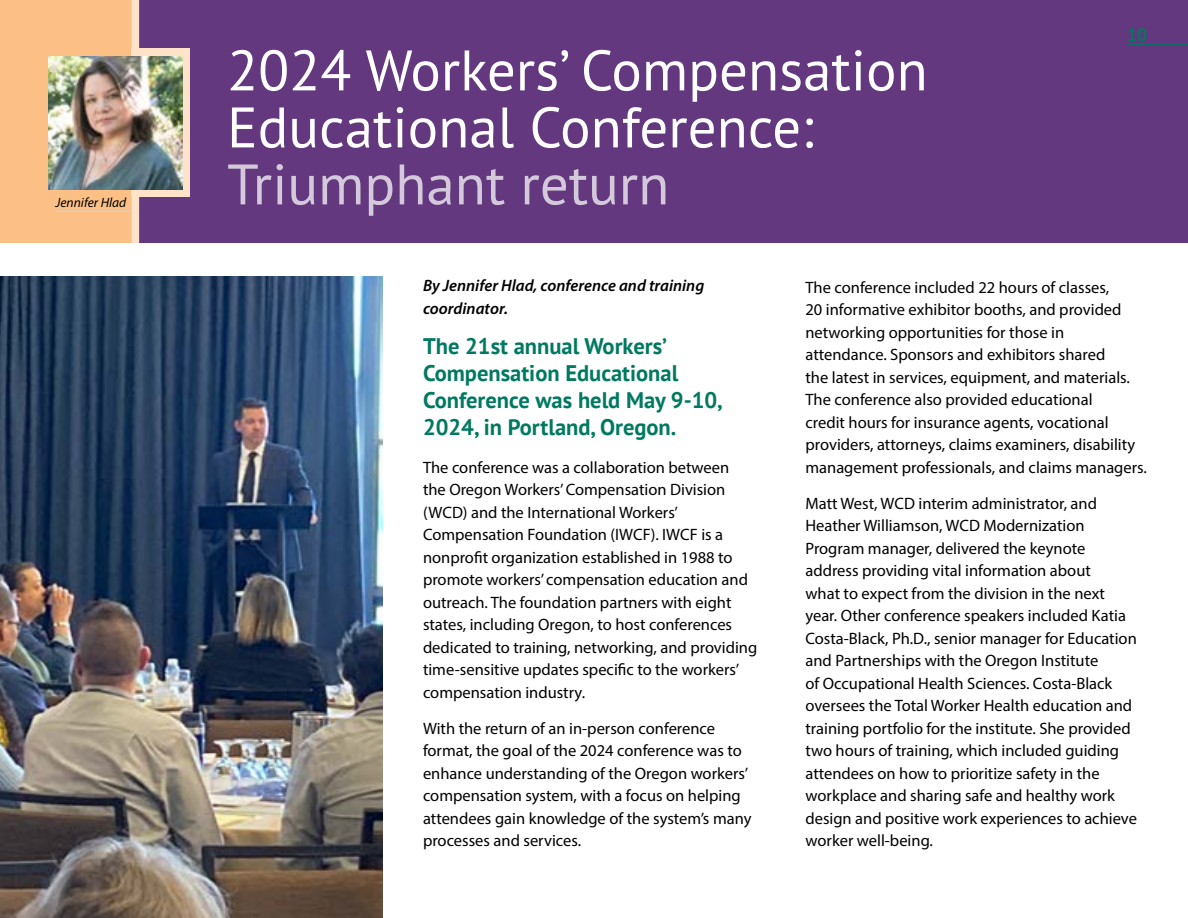
<style>
.page{position:relative;width:1188px;height:918px;background:#fff}
.page>*{position:absolute;margin:0;border:0;box-sizing:border-box;transform-origin:0 0}
.t1{font:57px/57px "PT Sans";color:#fff}
.t2{font:57px "PT Sans";color:#d4c9da}
.t3{font:700 22.5px/27px "PT Sans";color:#007961}
.t4{font:700 18px "PT Sans";color:#007961}
.t5{font:16.5px/22.5px "Myriad Pro";color:#000}
.t6{font:italic 600 16.5px/22.5px "Myriad Pro";color:#000}
.t7{font:italic 13.5px "Myriad Pro";color:#000}
</style>
<div class="page">
<div style="left:0;top:0;width:138px;height:243px;background:#fcc087"></div>
<div style="left:138px;top:0;width:1050px;height:243px;background:#63387f"></div>
<div style="left:132px;top:49px;width:58px;height:148px;background:#fee3c9"></div>
<div style="left:132px;top:0;width:7px;height:243px;background:#fee3c9"></div>
<img style="left:49px;top:56px;width:133px;height:134px">
<img style="left:0;top:276px;width:382px;height:642px">
<hr style="left:1127px;top:44px;width:61px;height:1px;background:#007961">
<hr style="left:55px;top:211px;width:77px;height:1px;background:#d1d3d4">
<p class="t7" style="left:55px;top:195px;width:72px">Jennifer Hlad</p>
<h1 class="t1" style="left:227px;top:41px;width:702px">2024 Workers’ Compensation<br>Educational Conference:</h1>
<h1 class="t2" style="left:227px;top:148px;width:444px">Triumphant return</h1>
<p class="t4" style="left:1127px;top:22px;width:22px">10</p>
<p class="t6" style="left:423px;top:274px;width:283px">By Jennifer Hlad, conference and training coordinator.</p>
<h2 class="t3" style="left:423px;top:332px;width:301px">The 21st annual Workers’<br>Compensation Educational<br>Conference was held May 9-10,<br>2024, in Portland, Oregon.</h2>
<p class="t5" style="left:423px;top:455px;width:336px">The conference was a collaboration between<br>the Oregon Workers’ Compensation Division (WCD) and the International Workers’ Compensation Foundation (IWCF). IWCF is a nonprofit organization established in 1988 to promote workers’ compensation education and outreach. The foundation partners with eight states, including Oregon, to host conferences dedicated to training, networking, and providing time-sensitive updates specific to the workers’ compensation industry.</p>
<p class="t5" style="left:423px;top:717px;width:330px">With the return of an in-person conference format, the goal of the 2024 conference was to enhance understanding of the Oregon workers’ compensation system, with a focus on helping attendees gain knowledge of the system’s many processes and services.</p>
<p class="t5" style="left:806px;top:276px;width:343px">The conference included 22 hours of classes,<br>20 informative exhibitor booths, and provided networking opportunities for those in attendance. Sponsors and exhibitors shared<br>the latest in services, equipment, and materials.<br>The conference also provided educational<br>credit hours for insurance agents, vocational providers, attorneys, claims examiners, disability management professionals, and claims managers.</p>
<p class="t5" style="left:806px;top:492px;width:333px">Matt West, WCD interim administrator, and Heather Williamson, WCD Modernization Program manager, delivered the keynote address providing vital information about<br>what to expect from the division in the next year. Other conference speakers included Katia Costa-Black, Ph.D., senior manager for Education and Partnerships with the Oregon Institute<br>of Occupational Health Sciences. Costa-Black oversees the Total Worker Health education and training portfolio for the institute. She provided two hours of training, which included guiding attendees on how to prioritize safety in the workplace and sharing safe and healthy work design and positive work experiences to achieve worker well-being.</p>
</div>
